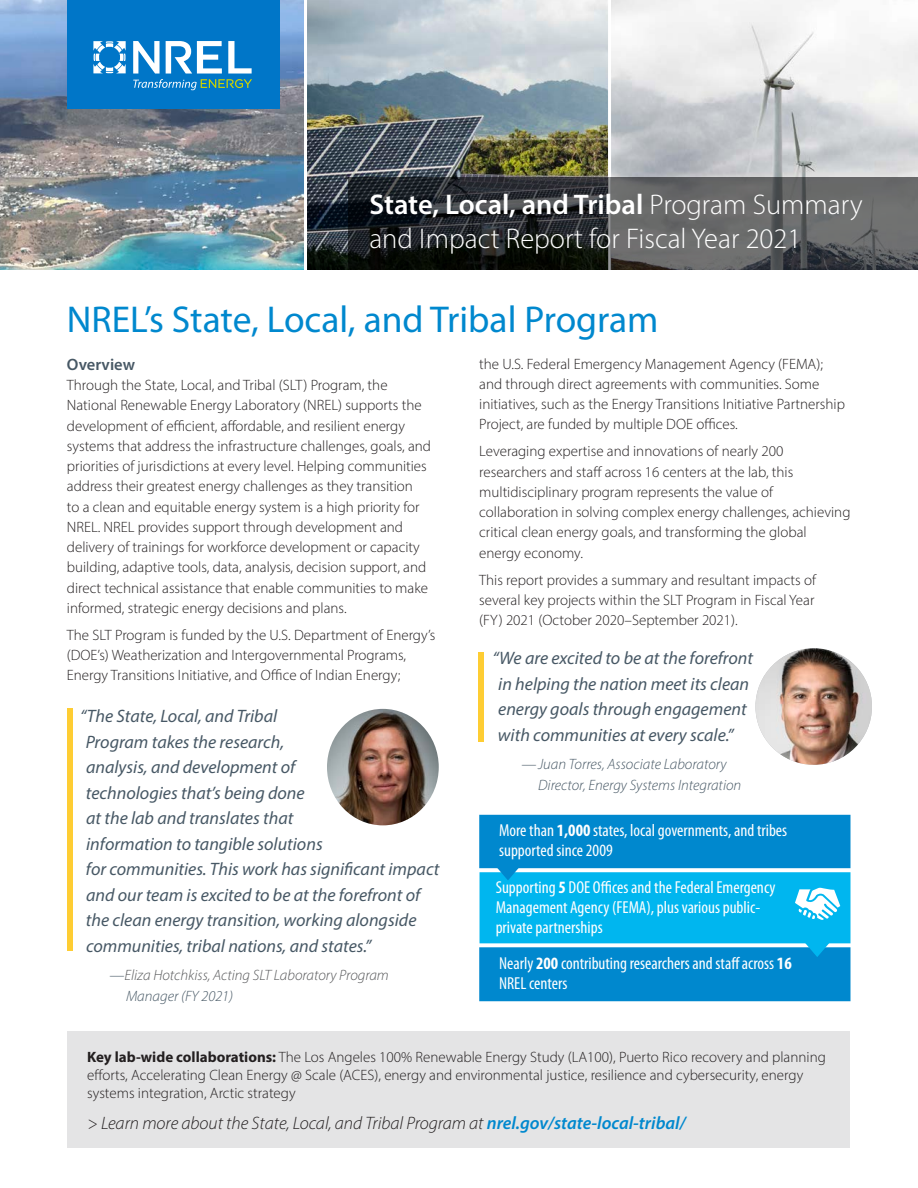
<style>
.page{position:relative;width:918px;height:1188px;background:#fff}
.page>*{position:absolute;margin:0;border:0;box-sizing:border-box;transform-origin:0 0}
.t1{font:37.5px "Myriad Pro";color:#0088ce}
.t2{font:300 28.5px/34.2px "Myriad Pro";color:#fff}
.Pull_quote{font:italic 18px/25.5px "Myriad Pro";color:#475865}
.body{font:italic 300 18px "Myriad Pro";color:#231f20}
.t3{font:condensed 17.4px/19.8px "Myriad Pro";color:#fff}
.t4{font:600 16.5px "Myriad Pro";color:#475865}
.body-2{font:300 15px/20.2px "Myriad Pro";color:#231f20}
.Pull_quote-2{font:italic 300 15px/21px "Myriad Pro";color:#475865}
.Pull_quote-3{font:italic 300 15px/21px "Myriad Pro";color:#57585a}
.s1{font-weight:600}
.s2{color:#475865}
.s3{font-weight:700}
.s4{font-weight:600;color:#0088ce}
</style>
<div class="page">
<img style="left:0;top:0;width:304px;height:270px">
<img style="left:307px;top:0;width:611px;height:270px">
<hr style="left:608px;top:0;width:3px;height:313px;background:#fff">
<div style="left:68px;top:0;width:212px;height:109px;background:#0076c8"></div>
<svg style="left:93px;top:41px;width:33px;height:32px"></svg>
<svg style="left:133px;top:41px;width:119px;height:49px"></svg>
<div style="left:68px;top:1031px;width:782px;height:117px;background:#e4e4e5"></div>
<svg style="left:349px;top:178px;width:569px;height:92px;background:#434547"></svg>
<svg style="left:479px;top:815px;width:371px;height:186px;background:#0d9fdc"></svg>
<div style="left:68px;top:709px;width:5px;height:242px;background:#fecd33"></div>
<img style="left:327px;top:709px;width:112px;height:116px">
<div style="left:305px;top:138px;width:305px;height:150px;border:2px solid #fff"></div>
<div style="left:478px;top:652px;width:6px;height:90px;background:#fecd33"></div>
<img style="left:755px;top:648px;width:117px;height:117px;border-radius:58px">
<p class="t2" style="left:369px;top:187px;width:495px"><span class="s1">State, Local, and Tribal</span> Program Summary and Impact Report for Fiscal Year 2021</p>
<h1 class="t1" style="left:67px;top:296px;width:593px">NREL’s State, Local, and Tribal Program</h1>
<h2 class="t4" style="left:67px;top:354px;width:70px">Overview</h2>
<p class="body-2" style="left:67px;top:375px;width:366px">Through the State, Local, and Tribal (SLT) Program, the National Renewable Energy Laboratory (NREL) supports the development of efficient, affordable, and resilient energy systems that address the infrastructure challenges, goals, and priorities of jurisdictions at every level. Helping communities address their greatest energy challenges as they transition<br>to a clean and equitable energy system is a high priority for NREL. NREL provides support through development and delivery of trainings for workforce development or capacity building, adaptive tools, data, analysis, decision support, and direct technical assistance that enable communities to make informed, strategic energy decisions and plans.</p>
<p class="body-2" style="left:67px;top:625px;width:370px">The SLT Program is funded by the U.S. Department of Energy’s (DOE’s) Weatherization and Intergovernmental Programs,<br>Energy Transitions Initiative, and Office of Indian Energy;</p>
<p class="Pull_quote" style="left:86px;top:703px;width:355px;text-indent:-5px">“The State, Local, and Tribal<br>Program takes the research,<br>analysis, and development of<br>technologies that’s being done<br>at the lab and translates that<br>information to tangible solutions<br>for communities. This work has significant impact and our team is excited to be at the forefront of the clean energy transition, working alongside communities, tribal nations, and states.”</p>
<p class="Pull_quote-3" style="left:126px;top:965px;width:264px;text-indent:-16px"><span class="s2">—</span>Eliza Hotchkiss, Acting SLT Laboratory Program<br><span class="s2">Manager (FY 2021)</span></p>
<p class="body-2" style="left:479px;top:353px;width:367px">the U.S. Federal Emergency Management Agency (FEMA); and through direct agreements with communities. Some initiatives, such as the Energy Transitions Initiative Partnership Project, are funded by multiple DOE offices.</p>
<p class="body-2" style="left:479px;top:441px;width:373px">Leveraging expertise and innovations of nearly 200 researchers and staff across 16 centers at the lab, this multidisciplinary program represents the value of collaboration in solving complex energy challenges, achieving critical clean energy goals, and transforming the global energy economy.</p>
<p class="body-2" style="left:479px;top:569px;width:338px;text-align:justify">This report provides a summary and resultant impacts of several key projects within the SLT Program in Fiscal Year (FY) 2021 (October 2020–September 2021).</p>
<p class="Pull_quote" style="left:498px;top:645px;width:257px;text-indent:-6px">“We are excited to be at the forefront in helping the nation meet its clean energy goals through engagement with communities at every scale.”</p>
<p class="Pull_quote-2" style="left:538px;top:754px;width:205px;text-indent:-16px">—Juan Torres, Associate Laboratory<br>Director, Energy Systems Integration</p>
<p class="t3" style="left:499px;top:820px;width:290px">More than <span class="s3">1,000</span> states, local governments, and tribes supported since 2009</p>
<p class="t3" style="left:496px;top:877px;width:281px">Supporting <span class="s3">5</span> DOE Offices and the Federal Emergency<br>Management Agency (FEMA), plus various public&shy;private partnerships</p>
<p class="t3" style="left:499px;top:953px;width:294px">Nearly <span class="s3">200</span> contributing researchers and staff across <span class="s3">16<br></span>NREL centers</p>
<p class="body-2" style="left:87px;top:1048px;width:740px;line-height:18px"><span class="s3">Key lab-wide collaborations:</span> The Los Angeles 100% Renewable Energy Study (LA100), Puerto Rico recovery and planning efforts, Accelerating Clean Energy @ Scale (ACES), energy and environmental justice, resilience and cybersecurity, energy systems integration, Arctic strategy</p>
<p class="body" style="left:87px;top:1112px;width:600px">&gt; Learn more about the State, Local, and Tribal Program at <span class="s4">nrel.gov/state-local-tribal/</span></p>
</div>
